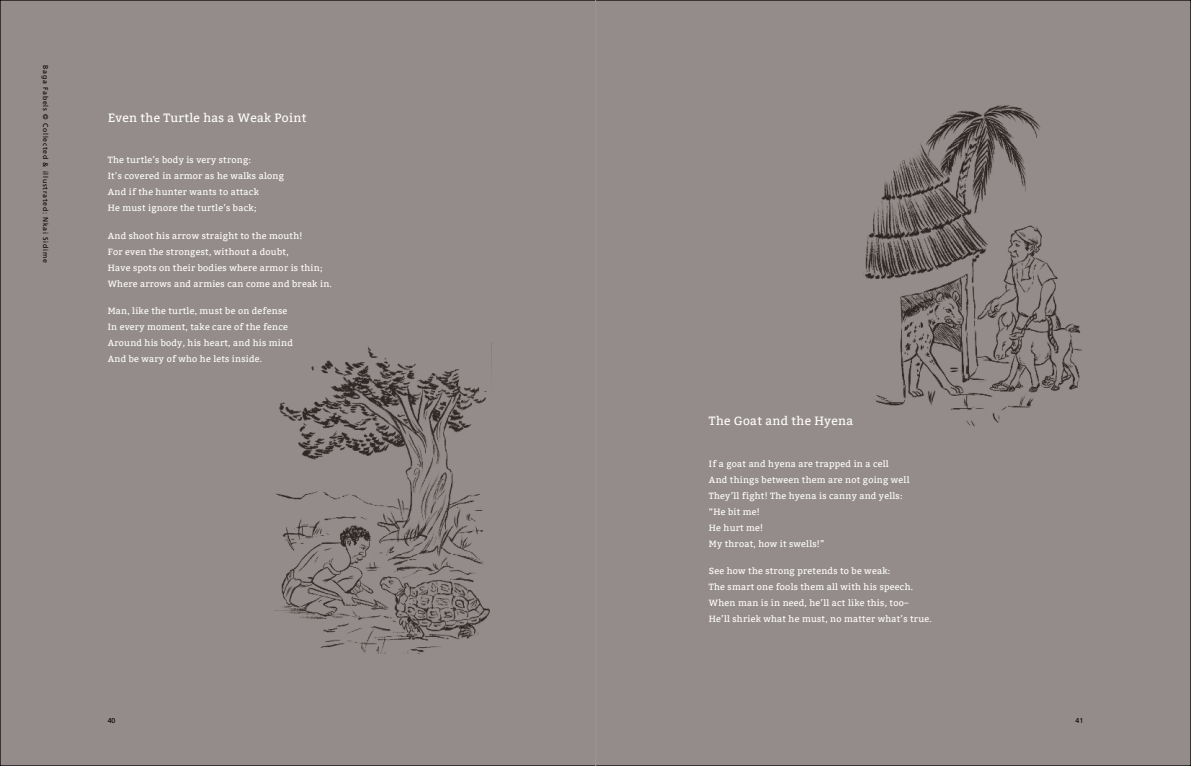
<style>
.page{position:relative;width:1191px;height:766px;background:#fff}
.page>*{position:absolute;margin:0;border:0;box-sizing:border-box;transform-origin:0 0}
.t1{font:12px "Bitter";letter-spacing:.025em;color:#fff}
.t2{font:9px/16px "Bitter";letter-spacing:.025em;color:#fff}
.t3{font:7px "Frutiger LT Std";letter-spacing:.1em;color:#000}
</style>
<div class="page">
<div style="left:595px;top:0;width:596px;height:765px;background:#948c8a"></div>
<div style="left:0;top:0;width:595px;height:765px;background:#948c8a"></div>
<img style="left:865px;top:105px;width:217px;height:321px">
<img style="left:275px;top:342px;width:217px;height:311px">
<hr style="left:595px;top:0;width:1px;height:765px;background:#a7a9ac">
<p class="t3" style="left:50px;top:65px;width:199px;rotate:90deg">Baga Fabels © Collected &amp; illustrated: Nkai Sidime</p>
<h1 class="t1" style="left:108px;top:111px;width:200px">Even the Turtle has a Weak Point</h1>
<p class="t2" style="left:108px;top:152px;width:178px">The turtle’s body is very strong:<br>It’s covered in armor as he walks along And if the hunter wants to attack<br>He must ignore the turtle’s back;</p>
<p class="t2" style="left:108px;top:228px;width:226px">And shoot his arrow straight to the mouth!<br>For even the strongest, without a doubt,<br>Have spots on their bodies where armor is thin; Where arrows and armies can come and break in.</p>
<p class="t2" style="left:108px;top:303px;width:187px">Man, like the turtle, must be on defense In every moment, take care of the fence Around his body, his heart, and his mind And be wary of who he lets inside.</p>
<h1 class="t1" style="left:709px;top:414px;width:146px">The Goat and the Hyena</h1>
<p class="t2" style="left:709px;top:456px;width:202px">If a goat and hyena are trapped in a cell<br>And things between them are not going well<br>They’ll fight! The hyena is canny and yells: “He bit me!<br>He hurt me!<br>My throat, how it swells!”</p>
<p class="t2" style="left:709px;top:563px;width:224px">See how the strong pretends to be weak:<br>The smart one fools them all with his speech.<br>When man is in need, he’ll act like this, too– He’ll shriek what he must, no matter what’s true.</p>
<p class="t3" style="left:108px;top:716px;width:9px">40</p>
<p class="t3" style="left:1075px;top:716px;width:9px">41</p>
</div>
